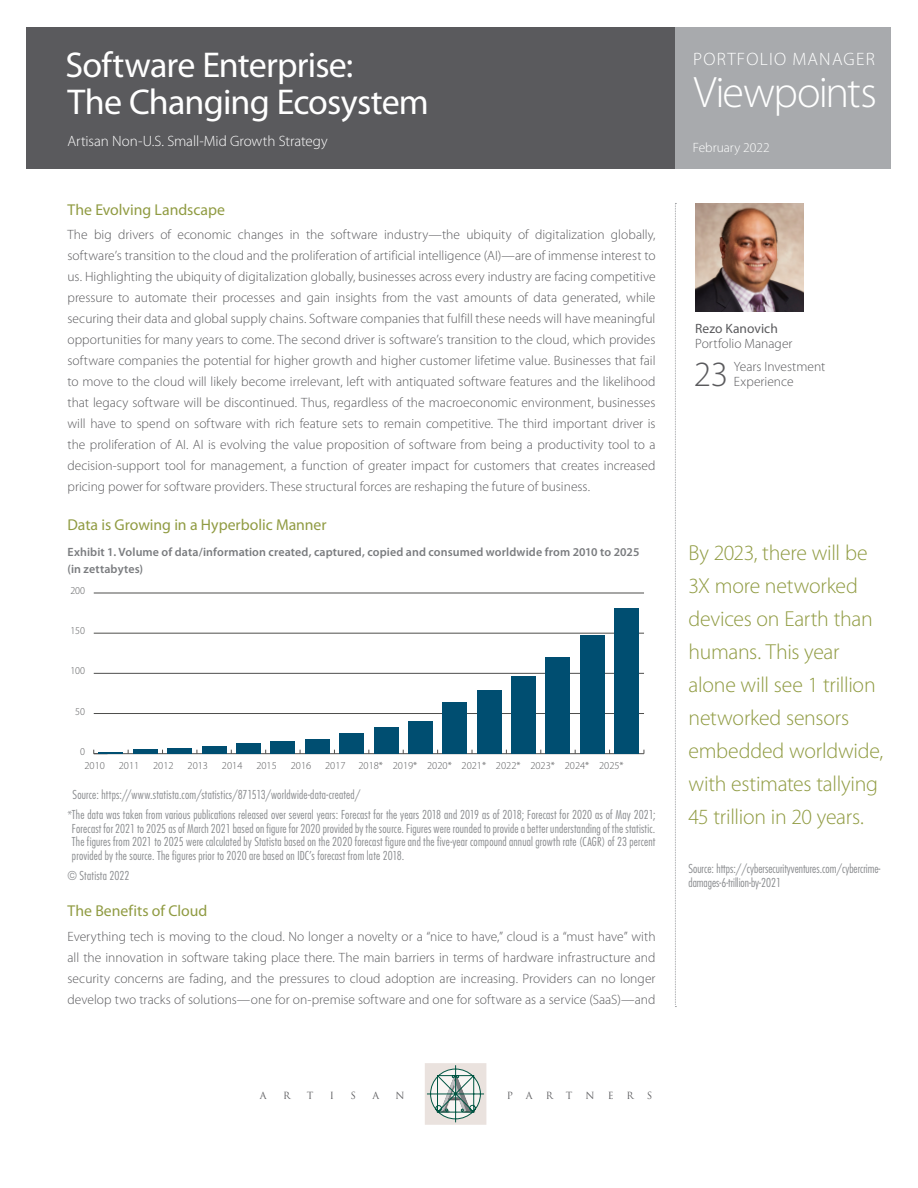
<style>
.page{position:relative;width:918px;height:1188px;background:#fff}
.page>*{position:absolute;margin:0;border:0;box-sizing:border-box;transform-origin:0 0}
.Table_Content_no_Lin{font:300 44.25px "Myriad Pro";letter-spacing:-.03em;color:#fff}
.Table_Content_no_Lin-2{font:36px/37.5px "Myriad Pro";letter-spacing:-.02em;color:#fff}
.Body{font:300 35.7px "Myriad Pro";color:#5a5a5d}
.Fund_Subs{font:300 21.75px/33px "Myriad Pro";letter-spacing:-.01em;color:#909b42}
.t1{font:300 18px "Myriad Pro";letter-spacing:.07em;color:#fff}
.Fund_Subs-2{font:15.75px "Myriad Pro";color:#909b42}
.Table_Content_no_Lin-3{font:300 15px "Myriad Pro";letter-spacing:-.005em;color:#fff}
.Fund_Subs-3{font:300 13.5px/21px "Myriad Pro";color:#5a5a5d;text-align:justify}
.Body-2{font:300 13.5px/15px "Myriad Pro";color:#5a5a5d}
.t2{font:300 13.5px "Myriad Pro";color:#fff}
.Body_Source{font:300 condensed 12px/13.5px "Futura Std";letter-spacing:.015em;color:#898b8e;text-align:justify}
.Chart_Heads{font:600 12px/16.5px "Myriad Pro";letter-spacing:.01em;color:#7a7c7f}
.Disclosure{font:300 condensed 12px/14.2px "Futura Std";color:#898b8e}
.t3{font:300 10.5px "Myriad Pro";color:#5b5c5e}
.t4{font:300 10.5px "Myriad Pro";color:#5a5b5d;scale:.96 1}
.t5{font:9.6px "Trajan Pro";color:#5a5a5d}
.s1{font-family:"Myriad Pro";font-stretch:normal}
.s2{font-weight:400}
</style>
<div class="page">
<div style="left:675px;top:27px;width:216px;height:142px;background:#a8aaad"></div>
<svg style="left:425px;top:1063px;width:61px;height:62px"></svg>
<hr style="left:94px;top:753px;width:550px;height:1px;background:#4e4e4c">
<hr style="left:94px;top:713px;width:550px;height:1px;background:#4e4e4c">
<hr style="left:94px;top:633px;width:550px;height:1px;background:#4e4e4c">
<hr style="left:94px;top:593px;width:550px;height:1px;background:#4e4e4c">
<hr style="left:94px;top:673px;width:550px;height:1px;background:#4e4e4c">
<hr style="left:99px;top:752px;width:24px;height:2px;background:#004e71">
<hr style="left:133px;top:750px;width:25px;height:4px;background:#004e71">
<div style="left:167px;top:748px;width:25px;height:6px;background:#004e71"></div>
<div style="left:202px;top:746px;width:24px;height:8px;background:#004e71"></div>
<div style="left:236px;top:744px;width:25px;height:10px;background:#004e71"></div>
<div style="left:271px;top:741px;width:24px;height:13px;background:#004e71"></div>
<div style="left:305px;top:739px;width:25px;height:15px;background:#004e71"></div>
<div style="left:339px;top:733px;width:25px;height:21px;background:#004e71"></div>
<div style="left:374px;top:727px;width:24px;height:27px;background:#004e71"></div>
<div style="left:408px;top:721px;width:25px;height:33px;background:#004e71"></div>
<div style="left:442px;top:702px;width:25px;height:52px;background:#004e71"></div>
<div style="left:477px;top:690px;width:25px;height:64px;background:#004e71"></div>
<div style="left:511px;top:676px;width:25px;height:78px;background:#004e71"></div>
<div style="left:546px;top:657px;width:24px;height:97px;background:#004e71"></div>
<div style="left:580px;top:636px;width:25px;height:118px;background:#004e71"></div>
<div style="left:614px;top:608px;width:25px;height:146px;background:#004e71"></div>
<svg style="left:675px;top:203px;width:1px;height:804px"></svg>
<div style="left:27px;top:27px;width:648px;height:142px;background:#5a5a5d"></div>
<img style="left:695px;top:203px;width:108px;height:108px">
<p class="Table_Content_no_Lin-2" style="left:65px;top:47px;width:365px">Software Enterprise:<br>The Changing Ecosystem</p>
<p class="Table_Content_no_Lin-3" style="left:67px;top:133px;width:262px">Artisan Non-U.S. Small-Mid Growth Strategy</p>
<p class="Fund_Subs-2" style="left:68px;top:201px;width:159px">The Evolving Landscape</p>
<p class="Fund_Subs-3" style="left:68px;top:225px;width:590px">The big drivers of economic changes in the software industry—the ubiquity of digitalization globally, software’s transition to the cloud and the proliferation of artificial intelligence (AI)—are of immense interest to us. Highlighting the ubiquity of digitalization globally, businesses across every industry are facing competitive pressure to automate their processes and gain insights from the vast amounts of data generated, while securing their data and global supply chains. Software companies that fulfill these needs will have meaningful opportunities for many years to come. The second driver is software’s transition to the cloud, which provides software companies the potential for higher growth and higher customer lifetime value. Businesses that fail to move to the cloud will likely become irrelevant, left with antiquated software features and the likelihood that legacy software will be discontinued. Thus, regardless of the macroeconomic environment, businesses will have to spend on software with rich feature sets to remain competitive. The third important driver is the proliferation of AI. AI is evolving the value proposition of software from being a productivity tool to a decision-support tool for management, a function of greater impact for customers that creates increased pricing power for software providers. These structural forces are reshaping the future of business.</p>
<p class="Fund_Subs-2" style="left:68px;top:516px;width:261px">Data is Growing in a Hyperbolic Manner</p>
<p class="Chart_Heads" style="left:68px;top:544px;width:573px">Exhibit 1. Volume of data/information created, captured, copied and consumed worldwide from 2010 to 2025 (in zettabytes)</p>
<p class="t4" style="left:70px;top:585px;width:17px">200</p>
<p class="t4" style="left:70px;top:625px;width:17px">150</p>
<p class="t4" style="left:70px;top:665px;width:17px">100</p>
<p class="t4" style="left:75px;top:705px;width:12px">50</p>
<p class="t4" style="left:80px;top:746px;width:7px">0</p>
<p class="t3" style="left:84px;top:760px;width:22px">2010</p>
<p class="t3" style="left:119px;top:760px;width:22px">2011</p>
<p class="t3" style="left:153px;top:760px;width:22px">2012</p>
<p class="t3" style="left:188px;top:760px;width:22px">2013</p>
<p class="t3" style="left:222px;top:760px;width:22px">2014</p>
<p class="t3" style="left:256px;top:760px;width:22px">2015</p>
<p class="t3" style="left:291px;top:760px;width:22px">2016</p>
<p class="t3" style="left:325px;top:760px;width:300px">2017 2018* 2019* 2020* 2021* 2022* 2023* 2024* 2025*</p>
<p class="Body_Source" style="left:72px;top:788px;width:289px">Source: https://www.statista.com/statistics/871513/worldwide-data-created/</p>
<p class="Body_Source" style="left:72px;top:808px;width:585px;text-indent:-4px"><span class="s1">*</span>The data was taken from various publications released over several years: Forecast for the years 2018 and 2019 as of 2018; Forecast for 2020 as of May 2021; Forecast for 2021 to 2025 as of March 2021 based on figure for 2020 provided by the source. Figures were rounded to provide a better understanding of the statistic.<br>The figures from 2021 to 2025 were calculated by Statista based on the 2020 forecast figure and the five-year compound annual growth rate (CAGR) of 23 percent provided by the source. The figures prior to 2020 are based on IDC’s forecast from late 2018.</p>
<p class="Body_Source" style="left:68px;top:869px;width:64px">© Statista 2022</p>
<p class="Fund_Subs-2" style="left:68px;top:902px;width:141px">The Benefits of Cloud</p>
<p class="Fund_Subs-3" style="left:68px;top:926px;width:590px">Everything tech is moving to the cloud. No longer a novelty or a “nice to have,” cloud is a “must have” with all the innovation in software taking place there. The main barriers in terms of hardware infrastructure and security concerns are fading, and the pressures to cloud adoption are increasing. Providers can no longer develop two tracks of solutions—one for on-premise software and one for software as a service (SaaS)—and</p>
<p class="t1" style="left:693px;top:49px;width:183px">PORTFOLIO MANAGER</p>
<p class="Table_Content_no_Lin" style="left:694px;top:68px;width:185px">Viewpoints</p>
<p class="t2" style="left:693px;top:140px;width:78px">February 2022</p>
<p class="Body-2" style="left:695px;top:321px;width:99px"><span class="s2">Rezo Kanovich<br></span>Portfolio Manager</p>
<p class="Body" style="left:694px;top:354px;width:36px">23</p>
<p class="Body-2" style="left:734px;top:359px;width:93px">Years Investment<br>Experience</p>
<p class="Fund_Subs" style="left:688px;top:536px;width:196px">By 2023, there will be<br>3X more networked devices on Earth than humans. This year alone will see 1 trillion networked sensors embedded worldwide, with estimates tallying<br>45 trillion in 20 years.</p>
<p class="Disclosure" style="left:688px;top:861px;width:193px">Source: https://cybersecurityventures.com/cybercrime&shy;damages-6-trillion-by-2021</p>
<p class="t5" style="left:260px;top:1090px;width:8px">A</p>
<p class="t5" style="left:283px;top:1090px;width:9px">R</p>
<p class="t5" style="left:307px;top:1090px;width:8px">T</p>
<p class="t5" style="left:330px;top:1090px;width:6px">I</p>
<p class="t5" style="left:350px;top:1090px;width:7px">S</p>
<p class="t5" style="left:372px;top:1090px;width:8px">A</p>
<p class="t5" style="left:396px;top:1090px;width:11px">N</p>
<p class="t5" style="left:507px;top:1090px;width:8px">P</p>
<p class="t5" style="left:526px;top:1090px;width:8px">A</p>
<p class="t5" style="left:546px;top:1090px;width:9px">R</p>
<p class="t5" style="left:566px;top:1090px;width:8px">T</p>
<p class="t5" style="left:586px;top:1090px;width:11px">N</p>
<p class="t5" style="left:608px;top:1090px;width:7px">E</p>
<p class="t5" style="left:627px;top:1090px;width:9px">R</p>
<p class="t5" style="left:647px;top:1090px;width:7px">S</p>
</div>
